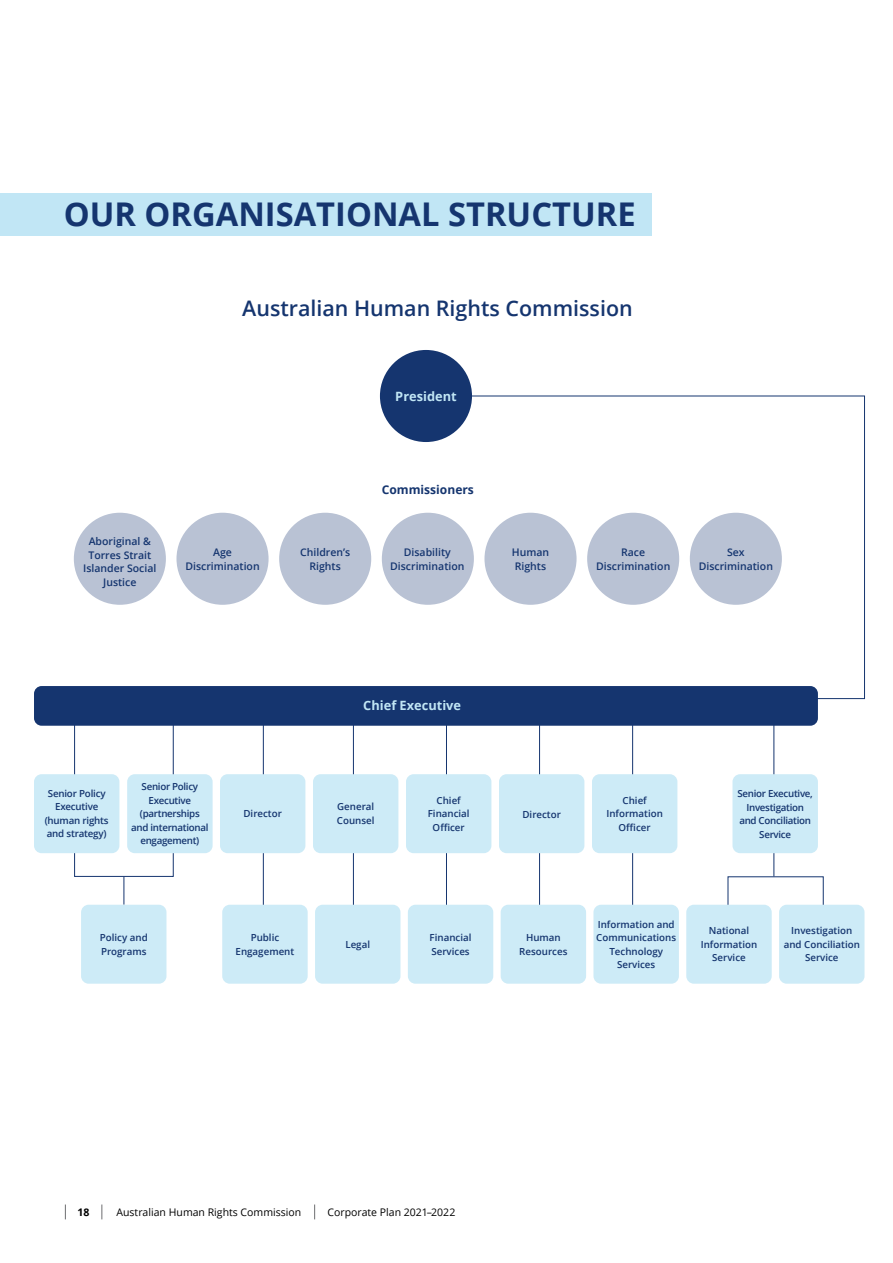
<style>
.page{position:relative;width:893px;height:1263px;background:#fff}
.page>*{position:absolute;margin:0;border:0;box-sizing:border-box;transform-origin:0 0}
.t1{font:700 32.7px "Open Sans";color:#15356f}
.t2{font:600 21.45px "Open Sans";color:#15356f}
.t3{font:700 12.75px "Open Sans";color:#c1e6f5}
.t4{font:700 12px "Open Sans";color:#15356f}
.t5{font:600 10.5px/13.5px "Open Sans";color:#15356f;text-align:center}
.t6{font:10.5px "Open Sans";color:#000}
.t7{font:700 10.5px "Open Sans";color:#000}
.t8{font:600 9.75px/13.5px "Open Sans";color:#15356f;text-align:center}
.t9{font:600 9.75px/13.5px "Open Sans";letter-spacing:-.03em;color:#15356f;text-align:center}
.t10{font:600 9.75px/13.5px "Open Sans";letter-spacing:-.02em;color:#15356f;text-align:center}
</style>
<div class="page">
<svg style="left:102px;top:1204px;width:1px;height:15px"></svg>
<svg style="left:65px;top:1204px;width:1px;height:15px"></svg>
<svg style="left:314px;top:1204px;width:1px;height:15px"></svg>
<div style="left:0;top:193px;width:652px;height:42px;background:#c1e6f5"></div>
<hr style="left:632px;top:715px;width:1px;height:190px;background:#15356f">
<div style="left:74px;top:513px;width:92px;height:92px;background:#b9c2d4;border-radius:50%"></div>
<div style="left:176px;top:513px;width:93px;height:92px;background:#b9c2d4;border-radius:50%"></div>
<div style="left:279px;top:513px;width:92px;height:92px;background:#b9c2d4;border-radius:50%"></div>
<div style="left:382px;top:513px;width:92px;height:92px;background:#b9c2d4;border-radius:50%"></div>
<div style="left:34px;top:686px;width:784px;height:40px;background:#15356f;border-radius:8px"></div>
<div style="left:380px;top:350px;width:92px;height:92px;background:#15356f;border-radius:50%"></div>
<svg style="left:469px;top:395px;width:396px;height:304px"></svg>
<div style="left:74px;top:712px;width:100px;height:165px;border:1px solid #15356f"></div>
<hr style="left:263px;top:715px;width:1px;height:205px;background:#15356f">
<hr style="left:353px;top:715px;width:1px;height:196px;background:#15356f">
<hr style="left:446px;top:715px;width:1px;height:196px;background:#15356f">
<hr style="left:539px;top:715px;width:1px;height:196px;background:#15356f">
<hr style="left:773px;top:715px;width:1px;height:161px;background:#15356f">
<div style="left:34px;top:774px;width:85px;height:79px;background:#cdebf7;border-radius:8px"></div>
<div style="left:127px;top:774px;width:86px;height:79px;background:#cdebf7;border-radius:8px"></div>
<div style="left:220px;top:774px;width:85px;height:79px;background:#cdebf7;border-radius:8px"></div>
<div style="left:313px;top:774px;width:85px;height:79px;background:#cdebf7;border-radius:8px"></div>
<div style="left:406px;top:774px;width:85px;height:79px;background:#cdebf7;border-radius:8px"></div>
<div style="left:499px;top:774px;width:85px;height:79px;background:#cdebf7;border-radius:8px"></div>
<div style="left:592px;top:774px;width:85px;height:79px;background:#cdebf7;border-radius:8px"></div>
<div style="left:732px;top:774px;width:86px;height:79px;background:#cdebf7;border-radius:8px"></div>
<svg style="left:124px;top:877px;width:1px;height:28px"></svg>
<svg style="left:727px;top:876px;width:97px;height:34px"></svg>
<div style="left:81px;top:905px;width:85px;height:79px;background:#cdebf7;border-radius:8px"></div>
<div style="left:222px;top:905px;width:86px;height:79px;background:#cdebf7;border-radius:8px"></div>
<div style="left:315px;top:905px;width:85px;height:79px;background:#cdebf7;border-radius:8px"></div>
<div style="left:408px;top:905px;width:85px;height:79px;background:#cdebf7;border-radius:8px"></div>
<div style="left:501px;top:905px;width:85px;height:79px;background:#cdebf7;border-radius:8px"></div>
<div style="left:593px;top:905px;width:86px;height:79px;background:#cdebf7;border-radius:8px"></div>
<div style="left:686px;top:905px;width:86px;height:79px;background:#cdebf7;border-radius:8px"></div>
<div style="left:779px;top:905px;width:85px;height:79px;background:#cdebf7;border-radius:8px"></div>
<h1 class="t1" style="left:64px;top:191px;width:573px">OUR ORGANISATIONAL STRUCTURE</h1>
<h2 class="t2" style="left:242px;top:294px;width:392px">Australian Human Rights Commission</h2>
<h3 class="t3" style="left:395px;top:387px;width:63px">President</h3>
<p class="t4" style="left:382px;top:481px;width:94px">Commissioners</p>
<p class="t5" style="left:83px;top:535px;width:75px">Aboriginal &amp;<br>Torres Strait<br>Islander Social<br>Justice</p>
<p class="t5" style="left:185px;top:545px;width:76px">Age<br>Discrimination</p>
<p class="t5" style="left:300px;top:545px;width:52px">Children’s<br>Rights</p>
<p class="t5" style="left:390px;top:545px;width:76px">Disability<br>Discrimination</p>
<p class="t5" style="left:512px;top:545px;width:39px;text-align:left">Human<br>Rights</p>
<p class="t5" style="left:596px;top:545px;width:76px">Race<br>Discrimination</p>
<p class="t5" style="left:699px;top:545px;width:76px">Sex<br>Discrimination</p>
<p class="t10" style="left:45px;top:786px;width:65px">Senior Policy<br>Executive (human rights and strategy)</p>
<p class="t9" style="left:131px;top:780px;width:79px">Senior Policy<br>Executive (partnerships and international engagement)</p>
<h3 class="t3" style="left:363px;top:696px;width:99px">Chief Executive</h3>
<p class="t8" style="left:243px;top:807px;width:40px">Director</p>
<p class="t8" style="left:337px;top:800px;width:39px;text-align:left">General<br>Counsel</p>
<p class="t8" style="left:428px;top:793px;width:43px">Chief<br>Financial<br>Officer</p>
<p class="t8" style="left:522px;top:807px;width:40px">Director</p>
<p class="t8" style="left:100px;top:931px;width:49px;text-align:left">Policy and<br>Programs</p>
<p class="t8" style="left:236px;top:931px;width:60px">Public<br>Engagement</p>
<p class="t8" style="left:345px;top:937px;width:26px">Legal</p>
<p class="t8" style="left:430px;top:931px;width:43px;text-align:left">Financial<br>Services</p>
<p class="t8" style="left:519px;top:931px;width:50px">Human<br>Resources</p>
<p class="t8" style="left:606px;top:793px;width:58px">Chief<br>Information<br>Officer</p>
<p class="t9" style="left:737px;top:787px;width:77px">Senior Executive,<br>Investigation and Conciliation<br>Service</p>
<p class="t8" style="left:596px;top:917px;width:81px">Information and<br>Communications<br>Technology<br>Services</p>
<p class="t8" style="left:701px;top:924px;width:58px">National<br>Information<br>Service</p>
<p class="t8" style="left:784px;top:924px;width:78px">Investigation and Conciliation<br>Service</p>
<p class="t7" style="left:78px;top:1205px;width:13px">18</p>
<p class="t6" style="left:117px;top:1205px;width:186px">Australian Human Rights Commission</p>
<p class="t6" style="left:327px;top:1205px;width:130px">Corporate Plan 2021–2022</p>
</div>
